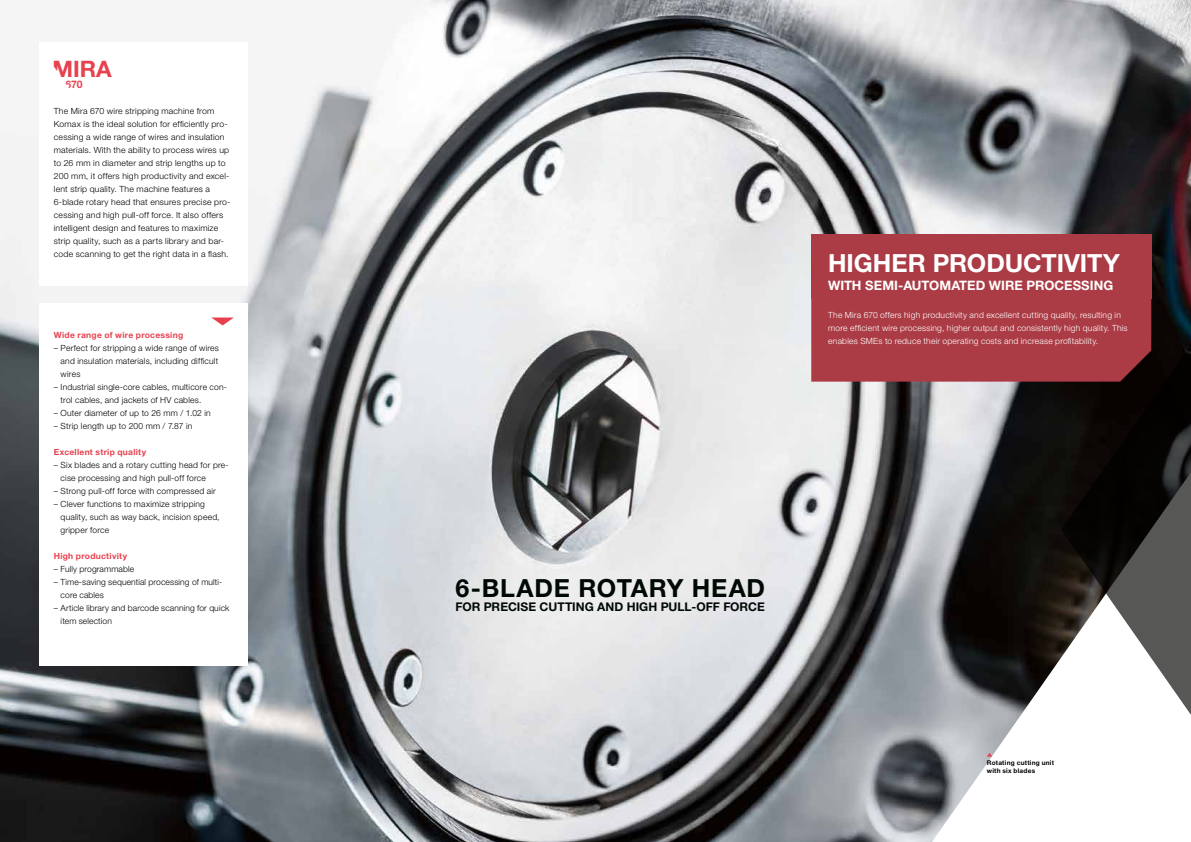
<style>
.page{position:relative;width:1191px;height:842px;background:#fff}
.page>*{position:absolute;margin:0;border:0;box-sizing:border-box;transform-origin:0 0}
.t1{font:700 25px "Helvetica Neue LT Std";color:#fff}
.t2{font:700 25px "Helvetica Neue LT Std";letter-spacing:.03em;color:#000903}
.t3{font:700 22.7px "Helvetica Neue LT Std";color:#e8414e}
.t4{font:700 13px "Helvetica Neue LT Std";color:#fff}
.t5{font:700 12px "Helvetica Neue LT Std";color:#000903}
.t6{font:700 10.4px "Helvetica Neue LT Std";color:#e8414e}
.t7{font:300 8.5px/13px "Helvetica Neue LT Std";letter-spacing:.02em;color:#000}
.t8{font:300 8.5px/13px "Helvetica Neue LT Std";letter-spacing:.02em;color:#fff}
.t9{font:700 8.5px "Helvetica Neue LT Std";letter-spacing:.03em;color:#e8414e}
.t10{font:700 6.5px/8px "Helvetica Neue LT Std";letter-spacing:.035em;color:#000}
.s1{font-family:"Helvetica Neue LT Std Bd Kx Ct";font-weight:400}
</style>
<div class="page">
<img style="left:0;top:0;width:1191px;height:842px">
<svg style="left:932px;top:472px;width:259px;height:370px"></svg>
<svg style="left:1061px;top:244px;width:130px;height:571px"></svg>
<div style="left:40px;top:43px;width:208px;height:243px;background:#fff"></div>
<div style="left:40px;top:303px;width:208px;height:363px;background:#fff"></div>
<svg style="left:211px;top:317px;width:23px;height:8px"></svg>
<svg style="left:986px;top:753px;width:6px;height:4px"></svg>
<div style="left:811px;top:298px;width:340px;height:84px;background:#ab3c45"></div>
<div style="left:811px;top:234px;width:340px;height:64px;background:#ab3c45"></div>
<h2 class="t3" style="left:52px;top:55px;width:61px"><span class="s1">M</span>IRA</h2>
<p class="t6" style="left:65px;top:77px;width:19px"><span class="s1">6</span>70</p>
<p class="t7" style="left:54px;top:104px;width:178px">The Mira 670 wire stripping machine from Komax is the ideal solution for efficiently pro&shy;cessing a wide range of wires and insulation materials. With the ability to process wires up to 26 mm in diameter and strip lengths up to 200 mm, it offers high productivity and excel&shy;lent strip quality. The machine features a 6-blade rotary head that ensures precise pro&shy;cessing and high pull-off force. It also offers intelligent design and features to maximize strip quality, such as a parts library and bar&shy;code scanning to get the right data in a flash.</p>
<p class="t9" style="left:54px;top:329px;width:131px">Wide range of wire processing</p>
<p class="t7" style="left:61px;top:341px;width:160px;text-align:justify;text-indent:-7px">– Perfect for stripping a wide range of wires and insulation materials, including difficult wires</p>
<p class="t7" style="left:61px;top:380px;width:168px;text-indent:-7px">– Industrial single-core cables, multicore con&shy;trol cables, and jackets of HV cables.</p>
<p class="t7" style="left:54px;top:406px;width:158px">– Outer diameter of up to 26 mm / 1.02 in</p>
<p class="t7" style="left:54px;top:419px;width:140px">– Strip length up to 200 mm / 7.87 in</p>
<p class="t9" style="left:54px;top:446px;width:94px">Excellent strip quality</p>
<p class="t7" style="left:61px;top:458px;width:169px;text-indent:-7px">– Six blades and a rotary cutting head for pre&shy;cise processing and high pull-off force</p>
<p class="t7" style="left:54px;top:484px;width:164px">– Strong pull-off force with compressed air</p>
<p class="t7" style="left:61px;top:497px;width:160px;text-indent:-7px">– Clever functions to maximize stripping quality, such as way back, incision speed, gripper force</p>
<p class="t9" style="left:54px;top:550px;width:75px">High productivity</p>
<p class="t7" style="left:54px;top:562px;width:82px">– Fully programmable</p>
<p class="t7" style="left:61px;top:575px;width:163px;text-indent:-7px">– Time-saving sequential processing of multi&shy;core cables</p>
<p class="t7" style="left:61px;top:601px;width:170px;text-indent:-7px">– Article library and barcode scanning for quick item selection</p>
<h1 class="t1" style="left:828px;top:247px;width:293px">HIGHER PRODUCTIVITY</h1>
<h3 class="t4" style="left:828px;top:277px;width:287px">WITH SEMI-AUTOMATED WIRE PROCESSING</h3>
<p class="t8" style="left:828px;top:309px;width:301px">The Mira 670 offers high productivity and excellent cutting quality, resulting in more efficient wire processing, higher output and consistently high quality. This enables SMEs to reduce their operating costs and increase profitability.</p>
<h1 class="t2" style="left:455px;top:572px;width:311px">6-BLADE ROTARY HEAD</h1>
<h3 class="t5" style="left:455px;top:599px;width:311px">FOR PRECISE CUTTING AND HIGH PULL-OFF FORCE</h3>
<p class="t10" style="left:986px;top:758px;width:69px">Rotating cutting unit with six blades</p>
</div>
